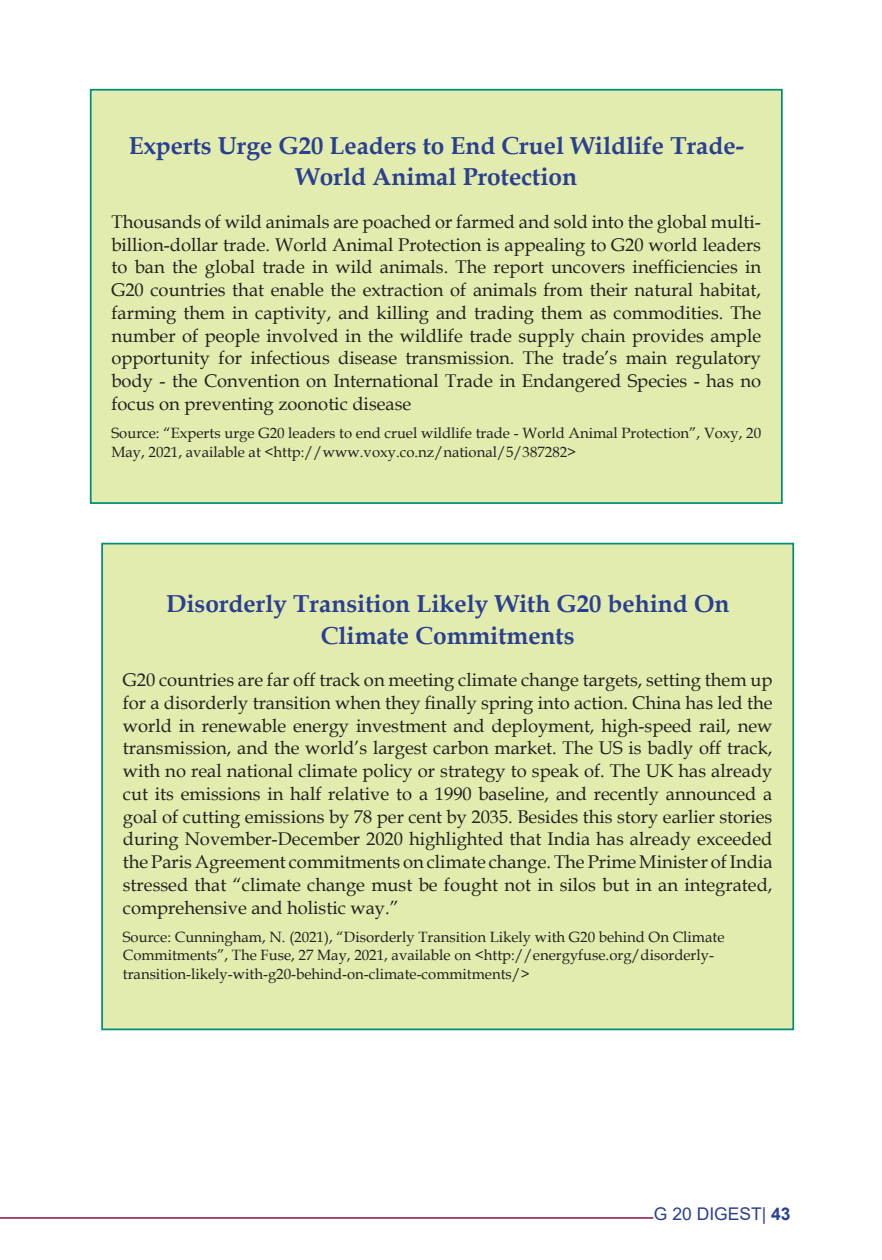
<style>
.page{position:relative;width:882px;height:1260px;background:#fff}
.page>*{position:absolute;margin:0;border:0;box-sizing:border-box;transform-origin:0 0}
.t1{font:700 24.5px/31.5px "Book Antiqua";color:#2a3f91;text-align:center}
.t2{font:18.38px/22.8px "Book Antiqua";color:#241f1f;text-align:justify}
.t3{font:17.5px "Arial";color:#2a3f91}
.t4{font:14.88px/18.4px "Book Antiqua";color:#241f1f}
.s1{font-weight:700}
</style>
<div class="page">
<hr style="left:0;top:1217px;width:653px;height:2px;background:#9c345e">
<div style="left:91px;top:90px;width:691px;height:413px;background:#e2ecae"></div>
<div style="left:90px;top:89px;width:693px;height:415px;border:2px solid #008e79"></div>
<div style="left:102px;top:544px;width:691px;height:485px;background:#e2ecae"></div>
<div style="left:101px;top:543px;width:693px;height:487px;border:2px solid #008e79"></div>
<h1 class="t1" style="left:129px;top:130px;width:617px">Experts Urge G20 Leaders to End Cruel Wildlife Trade-<br>World Animal Protection</h1>
<p class="t2" style="left:111px;top:210px;width:651px">Thousands of wild animals are poached or farmed and sold into the global multi&shy;billion-dollar trade. World Animal Protection is appealing to G20 world leaders to ban the global trade in wild animals. The report uncovers inefficiencies in G20 countries that enable the extraction of animals from their natural habitat, farming them in captivity, and killing and trading them as commodities. The number of people involved in the wildlife trade supply chain provides ample opportunity for infectious disease transmission. The trade’s main regulatory body - the Convention on International Trade in Endangered Species - has no focus on preventing zoonotic disease</p>
<p class="t4" style="left:111px;top:424px;width:651px">Source: “Experts urge G20 leaders to end cruel wildlife trade - World Animal Protection”, Voxy, 20<br>May, 2021, available at &lt;http://www.voxy.co.nz/national/5/387282&gt;</p>
<h1 class="t1" style="left:166px;top:588px;width:565px">Disorderly Transition Likely With G20 behind On<br>Climate Commitments</h1>
<p class="t2" style="left:123px;top:668px;width:651px">G20 countries are far off track on meeting climate change targets, setting them up for a disorderly transition when they finally spring into action. China has led the world in renewable energy investment and deployment, high-speed rail, new transmission, and the world’s largest carbon market. The US is badly off track, with no real national climate policy or strategy to speak of. The UK has already cut its emissions in half relative to a 1990 baseline, and recently announced a goal of cutting emissions by 78 per cent by 2035. Besides this story earlier stories during November-December 2020 highlighted that India has already exceeded the Paris Agreement commitments on climate change. The Prime Minister of India stressed that “climate change must be fought not in silos but in an integrated, comprehensive and holistic way.”</p>
<p class="t4" style="left:123px;top:927px;width:603px">Source: Cunningham, N. (2021), “Disorderly Transition Likely with G20 behind On Climate<br>Commitments”, The Fuse, 27 May, 2021, available on &lt;http://energyfuse.org/disorderly&shy;transition-likely-with-g20-behind-on-climate-commitments/&gt;</p>
<p class="t3" style="left:654px;top:1202px;width:138px">G 20 DIGEST| <span class="s1">43</span></p>
</div>
